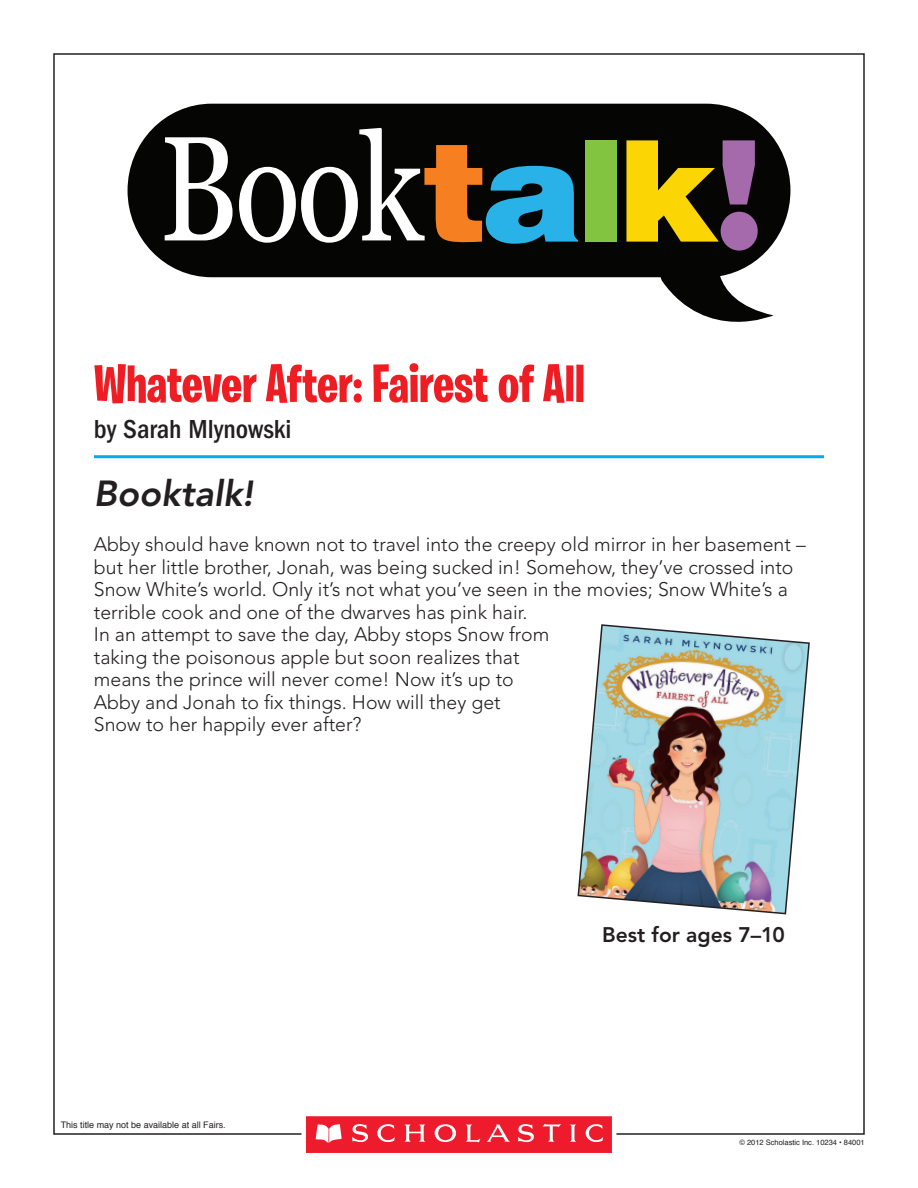
<style>
.page{position:relative;width:918px;height:1188px;background:#fff}
.page>*{position:absolute;margin:0;border:0;box-sizing:border-box;transform-origin:0 0}
.t1{font:700 54px "Burbank Big Condensed";color:#ee1d23}
.Body_Drop_Cap{font:italic 800 36px "Avenir";color:#231f20}
.t2{font:500 condensed 27px "Franklin Gothic";color:#231f20}
.Body_Drop_Cap-2{font:800 21px "Avenir";color:#231f20}
.Body_Drop_Cap-3{font:300 19.5px/22.5px "Avenir";color:#231f20}
.Directions{font:9px "Helvetica";color:#231f20}
.t3{font:7.5px "Helvetica";color:#231f20}
</style>
<div class="page">
<svg style="left:299px;top:1116px;width:320px;height:37px;background:#f0404f"></svg>
<hr style="left:94px;top:455px;width:730px;height:3px;background:#00aeef">
<svg style="left:128px;top:104px;width:662px;height:218px;fill:#050504"></svg>
<svg style="left:165px;top:137px;width:68px;height:103px"></svg>
<svg style="left:239px;top:128px;width:339px;height:116px;background:#454c4a"></svg>
<div style="left:585px;top:140px;width:31px;height:102px;background:#82c340"></div>
<svg style="left:626px;top:140px;width:129px;height:102px;background:#90751c"></svg>
<div style="left:721px;top:212px;width:37px;height:39px;background:#a56aac;border-radius:50%"></div>
<img style="left:577px;top:624px;width:233px;height:291px">
<p class="t1" style="left:94px;top:351px;width:492px">Whatever After: Fairest of All</p>
<p class="t2" style="left:94px;top:414px;width:199px">by Sarah Mlynowski</p>
<p class="Body_Drop_Cap" style="left:94px;top:472px;width:161px">Booktalk!</p>
<p class="Body_Drop_Cap-3" style="left:94px;top:533px;width:713px">Abby should have known not to travel into the creepy old mirror in her basement –</p>
<p class="Body_Drop_Cap-3" style="left:94px;top:556px;width:701px">but her little brother, Jonah, was being sucked in! Somehow, they’ve crossed into<br>Snow White’s world. Only it’s not what you’ve seen in the movies; Snow White’s a terrible cook and one of the dwarves has pink hair.</p>
<p class="Body_Drop_Cap-3" style="left:94px;top:623px;width:457px">In an attempt to save the day, Abby stops Snow from</p>
<p class="Body_Drop_Cap-3" style="left:94px;top:646px;width:427px">taking the poisonous apple but soon realizes that</p>
<p class="Body_Drop_Cap-3" style="left:94px;top:668px;width:421px">means the prince will never come! Now it’s up to</p>
<p class="Body_Drop_Cap-3" style="left:94px;top:691px;width:408px">Abby and Jonah to fix things. How will they get</p>
<p class="Body_Drop_Cap-3" style="left:94px;top:713px;width:269px">Snow to her happily ever after?</p>
<p class="Directions" style="left:61px;top:1118px;width:167px">This title may not be available at all Fairs.</p>
<p class="Body_Drop_Cap-2" style="left:602px;top:922px;width:184px">Best for ages 7–10</p>
<p class="t3" style="left:739px;top:1136px;width:127px">© 2012 Scholastic Inc. 10234 • 84001</p>
</div>
